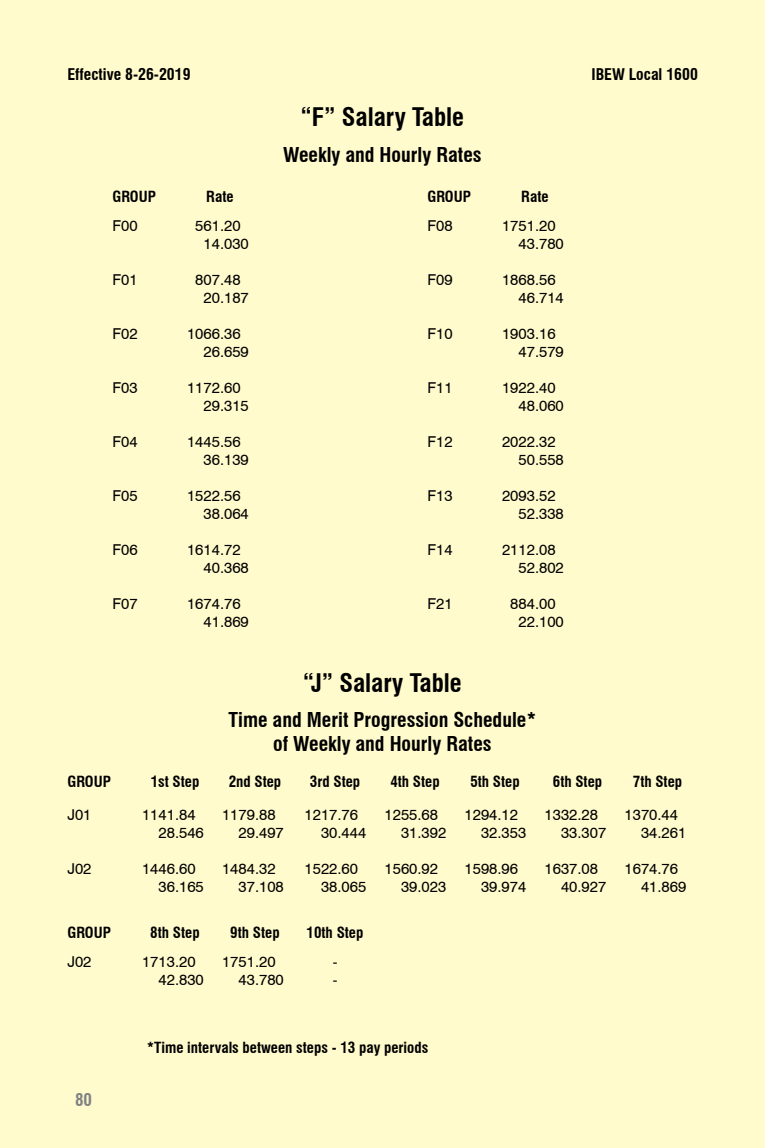
<style>
.page{position:relative;width:765px;height:1148px;background:#fffbcc}
.page>*{position:absolute;margin:0;border:0;box-sizing:border-box;transform-origin:0 0}
.t1{font:700 condensed 25px "Swiss 721 BT";color:#000}
.t2{font:700 condensed 20px "Swiss 721 BT";color:#000}
.t3{font:700 condensed 17px "Swiss 721 BT";color:#808285}
.t4{font:700 condensed 15.75px "Swiss 721 BT";color:#000}
.t5{font:15px/18px "Swiss 721 BT";color:#000}
.t6{font:700 condensed 15px "Swiss 721 BT";color:#000}
</style>
<div class="page">
<p class="t4" style="left:68px;top:64px;width:125px">Effective 8-26-2019</p>
<p class="t4" style="left:591px;top:64px;width:108px">IBEW Local 1600</p>
<p class="t1" style="left:301px;top:102px;width:165px">“F” Salary Table</p>
<p class="t2" style="left:283px;top:142px;width:200px">Weekly and Hourly Rates</p>
<p class="t6" style="left:112px;top:187px;width:45px">GROUP</p>
<p class="t6" style="left:206px;top:187px;width:29px">Rate</p>
<p class="t6" style="left:428px;top:187px;width:45px">GROUP</p>
<p class="t6" style="left:521px;top:187px;width:29px">Rate</p>
<p class="t5" style="left:428px;top:217px;width:27px">F08</p>
<p class="t5" style="left:502px;top:217px;width:55px">1751.20</p>
<p class="t5" style="left:519px;top:235px;width:47px">43.780</p>
<p class="t5" style="left:428px;top:271px;width:27px">F09</p>
<p class="t5" style="left:502px;top:271px;width:55px">1868.56</p>
<p class="t5" style="left:519px;top:289px;width:47px">46.714</p>
<p class="t5" style="left:428px;top:325px;width:27px">F10</p>
<p class="t5" style="left:502px;top:325px;width:55px">1903.16</p>
<p class="t5" style="left:519px;top:343px;width:47px">47.579</p>
<p class="t5" style="left:428px;top:379px;width:27px">F11</p>
<p class="t5" style="left:502px;top:379px;width:55px">1922.40</p>
<p class="t5" style="left:519px;top:397px;width:47px">48.060</p>
<p class="t5" style="left:428px;top:433px;width:27px">F12</p>
<p class="t5" style="left:502px;top:433px;width:55px">2022.32</p>
<p class="t5" style="left:519px;top:451px;width:47px">50.558</p>
<p class="t5" style="left:428px;top:487px;width:27px">F13</p>
<p class="t5" style="left:502px;top:487px;width:55px">2093.52</p>
<p class="t5" style="left:519px;top:505px;width:47px">52.338</p>
<p class="t5" style="left:428px;top:541px;width:27px">F14</p>
<p class="t5" style="left:502px;top:541px;width:55px">2112.08</p>
<p class="t5" style="left:519px;top:559px;width:47px">52.802</p>
<p class="t5" style="left:428px;top:595px;width:27px">F21</p>
<p class="t5" style="left:510px;top:595px;width:47px">884.00</p>
<p class="t5" style="left:519px;top:613px;width:47px">22.100</p>
<p class="t5" style="left:112px;top:217px;width:27px">F00</p>
<p class="t5" style="left:195px;top:217px;width:55px;text-align:center">561.20<br>14.030</p>
<p class="t5" style="left:112px;top:271px;width:27px">F01</p>
<p class="t5" style="left:195px;top:271px;width:55px;text-align:center">807.48<br>20.187</p>
<p class="t5" style="left:112px;top:325px;width:27px">F02</p>
<p class="t5" style="left:204px;top:325px;width:47px;text-indent:-16px">1066.36<br>26.659</p>
<p class="t5" style="left:112px;top:379px;width:27px">F03</p>
<p class="t5" style="left:204px;top:379px;width:47px;text-indent:-16px">1172.60<br>29.315</p>
<p class="t5" style="left:112px;top:433px;width:27px">F04</p>
<p class="t5" style="left:204px;top:433px;width:47px;text-indent:-16px">1445.56<br>36.139</p>
<p class="t5" style="left:112px;top:487px;width:27px">F05</p>
<p class="t5" style="left:204px;top:487px;width:47px;text-indent:-16px">1522.56<br>38.064</p>
<p class="t5" style="left:112px;top:541px;width:27px">F06</p>
<p class="t5" style="left:204px;top:541px;width:47px;text-indent:-16px">1614.72<br>40.368</p>
<p class="t5" style="left:112px;top:595px;width:27px">F07</p>
<p class="t5" style="left:204px;top:595px;width:47px;text-indent:-16px">1674.76<br>41.869</p>
<p class="t1" style="left:303px;top:667px;width:160px">“J” Salary Table</p>
<p class="t2" style="left:229px;top:707px;width:309px">Time and Merit Progression Schedule*</p>
<p class="t2" style="left:273px;top:731px;width:220px">of Weekly and Hourly Rates</p>
<p class="t6" style="left:68px;top:772px;width:45px">GROUP</p>
<p class="t6" style="left:151px;top:772px;width:50px">1st Step</p>
<p class="t6" style="left:229px;top:772px;width:54px">2nd Step</p>
<p class="t6" style="left:310px;top:772px;width:52px">3rd Step</p>
<p class="t6" style="left:390px;top:772px;width:51px">4th Step</p>
<p class="t6" style="left:470px;top:772px;width:51px">5th Step</p>
<p class="t6" style="left:553px;top:772px;width:51px">6th Step</p>
<p class="t6" style="left:633px;top:772px;width:51px">7th Step</p>
<p class="t5" style="left:68px;top:805px;width:26px">J01</p>
<p class="t5" style="left:142px;top:805px;width:55px">1141.84</p>
<p class="t5" style="left:222px;top:805px;width:55px">1179.88</p>
<p class="t5" style="left:305px;top:805px;width:55px">1217.76</p>
<p class="t5" style="left:385px;top:805px;width:55px">1255.68</p>
<p class="t5" style="left:465px;top:805px;width:55px">1294.12</p>
<p class="t5" style="left:545px;top:805px;width:55px">1332.28</p>
<p class="t5" style="left:625px;top:805px;width:55px">1370.44</p>
<p class="t5" style="left:159px;top:823px;width:47px">28.546</p>
<p class="t5" style="left:239px;top:823px;width:47px">29.497</p>
<p class="t5" style="left:321px;top:823px;width:47px">30.444</p>
<p class="t5" style="left:401px;top:823px;width:47px">31.392</p>
<p class="t5" style="left:481px;top:823px;width:47px">32.353</p>
<p class="t5" style="left:561px;top:823px;width:47px">33.307</p>
<p class="t5" style="left:641px;top:823px;width:47px">34.261</p>
<p class="t5" style="left:68px;top:859px;width:26px">J02</p>
<p class="t5" style="left:142px;top:859px;width:55px">1446.60</p>
<p class="t5" style="left:222px;top:859px;width:55px">1484.32</p>
<p class="t5" style="left:305px;top:859px;width:55px">1522.60</p>
<p class="t5" style="left:385px;top:859px;width:55px">1560.92</p>
<p class="t5" style="left:465px;top:859px;width:55px">1598.96</p>
<p class="t5" style="left:545px;top:859px;width:55px">1637.08</p>
<p class="t5" style="left:625px;top:859px;width:55px">1674.76</p>
<p class="t5" style="left:159px;top:877px;width:47px">36.165</p>
<p class="t5" style="left:239px;top:877px;width:47px">37.108</p>
<p class="t5" style="left:321px;top:877px;width:47px">38.065</p>
<p class="t5" style="left:401px;top:877px;width:47px">39.023</p>
<p class="t5" style="left:481px;top:877px;width:47px">39.974</p>
<p class="t5" style="left:561px;top:877px;width:47px">40.927</p>
<p class="t5" style="left:641px;top:877px;width:47px">41.869</p>
<p class="t6" style="left:68px;top:923px;width:45px">GROUP</p>
<p class="t6" style="left:150px;top:923px;width:51px">8th Step</p>
<p class="t6" style="left:230px;top:923px;width:51px">9th Step</p>
<p class="t6" style="left:307px;top:923px;width:58px">10th Step</p>
<p class="t5" style="left:68px;top:952px;width:26px">J02</p>
<p class="t5" style="left:142px;top:952px;width:55px">1713.20</p>
<p class="t5" style="left:222px;top:952px;width:55px">1751.20</p>
<p class="t5" style="left:333px;top:952px;width:6px">-</p>
<p class="t5" style="left:159px;top:970px;width:47px">42.830</p>
<p class="t5" style="left:239px;top:970px;width:47px">43.780</p>
<p class="t5" style="left:333px;top:970px;width:6px">-</p>
<p class="t3" style="left:75px;top:1089px;width:19px">80</p>
<p class="t6" style="left:147px;top:1038px;width:283px">*Time intervals between steps - 13 pay periods</p>
</div>
